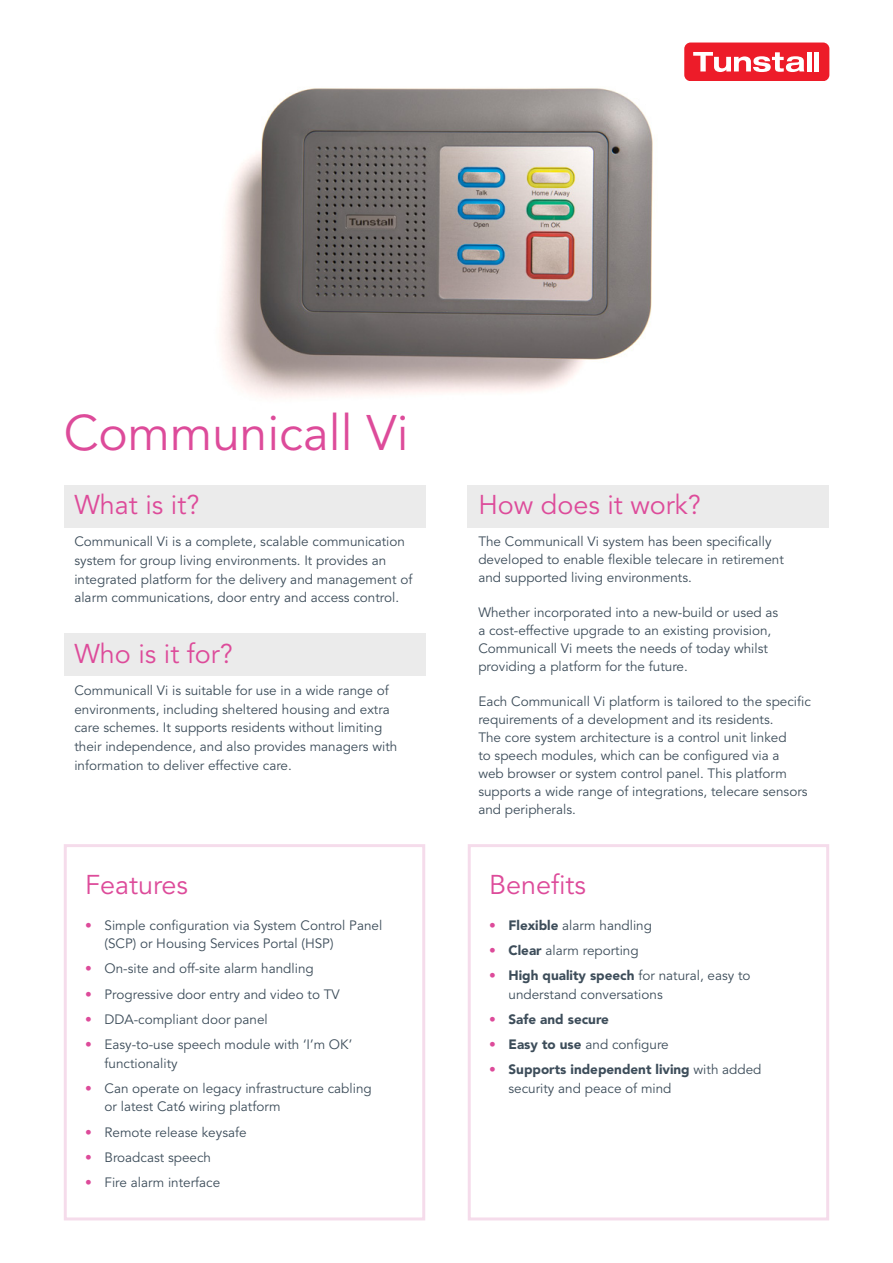
<style>
.page{position:relative;width:893px;height:1263px;background:#fff}
.page>*{position:absolute;margin:0;border:0;box-sizing:border-box;transform-origin:0 0}
.t1{font:49.5px "Avenir LT Std";color:#dd4b9a}
.t2{font:27px "Avenir LT Std";color:#dd4b9a}
.t3{font:13.5px/18.8px "Avenir LT Std";color:#3d4d5a}
.t4{font:900 13.5px "Avenir LT Std";color:#3d4d5a}
.s1{color:#dd4b9a}
.s2{font-weight:900;color:#dd4b9a}
.s3{font-weight:900}
</style>
<div class="page">
<img style="left:221px;top:42px;width:530px;height:355px">
<div style="left:684px;top:43px;width:145px;height:38px;background:#ed1c29;border-radius:6px"></div>
<svg style="left:693px;top:52px;width:111px;height:20px"></svg>
<hr style="left:807px;top:52px;width:4px;height:19px;background:#fff">
<div style="left:814px;top:52px;width:5px;height:19px;background:#fff"></div>
<div style="left:64px;top:485px;width:361px;height:42px;background:#ebebeb"></div>
<div style="left:468px;top:485px;width:361px;height:42px;background:#ebebeb"></div>
<div style="left:64px;top:634px;width:361px;height:42px;background:#ebebeb"></div>
<h1 class="t1" style="left:64px;top:404px;width:346px">Communicall Vi</h1>
<h2 class="t2" style="left:74px;top:489px;width:126px">What is it?</h2>
<h2 class="t2" style="left:478px;top:489px;width:224px">How does it work?</h2>
<p class="t3" style="left:74px;top:532px;width:339px">Communicall Vi is a complete, scalable communication system for group living environments. It provides an integrated platform for the delivery and management of alarm communications, door entry and access control.</p>
<p class="t3" style="left:478px;top:533px;width:307px;line-height:18px">The Communicall Vi system has been specifically developed to enable flexible telecare in retirement and supported living environments.</p>
<p class="t3" style="left:478px;top:604px;width:301px;line-height:18px">Whether incorporated into a new-build or used as a cost-effective upgrade to an existing provision, Communicall Vi meets the needs of today whilst providing a platform for the future.</p>
<p class="t3" style="left:478px;top:693px;width:334px;line-height:18px">Each Communicall Vi platform is tailored to the specific requirements of a development and its residents.<br>The core system architecture is a control unit linked<br>to speech modules, which can be configured via a<br>web browser or system control panel. This platform supports a wide range of integrations, telecare sensors and peripherals.</p>
<h2 class="t2" style="left:74px;top:638px;width:160px">Who is it for?</h2>
<p class="t3" style="left:74px;top:681px;width:325px">Communicall Vi is suitable for use in a wide range of environments, including sheltered housing and extra care schemes. It supports residents without limiting their independence, and also provides managers with information to deliver effective care.</p>
<h2 class="t2" style="left:85px;top:869px;width:105px">Features</h2>
<p class="t3" style="left:105px;top:916px;width:279px;text-indent:-19px"><span class="s1">•</span> Simple configuration via System Control Panel (SCP) or Housing Services Portal (HSP)</p>
<p class="t3" style="left:85px;top:960px;width:230px"><span class="s1">•</span> On-site and off-site alarm handling</p>
<p class="t3" style="left:85px;top:985px;width:256px"><span class="s1">•</span> Progressive door entry and video to TV</p>
<p class="t3" style="left:85px;top:1010px;width:184px"><span class="s1">•</span> DDA-compliant door panel</p>
<p class="t3" style="left:105px;top:1035px;width:249px;text-indent:-19px"><span class="s1">•</span> Easy-to-use speech module with ‘I’m OK’ functionality</p>
<p class="t3" style="left:105px;top:1079px;width:269px;text-indent:-19px"><span class="s1">•</span> Can operate on legacy infrastructure cabling or latest Cat6 wiring platform</p>
<p class="t3" style="left:85px;top:1123px;width:163px"><span class="s1">•</span> Remote release keysafe</p>
<p class="t3" style="left:85px;top:1148px;width:128px"><span class="s1">•</span> Broadcast speech</p>
<p class="t3" style="left:85px;top:1173px;width:137px"><span class="s1">•</span> Fire alarm interface</p>
<h2 class="t2" style="left:489px;top:869px;width:99px">Benefits</h2>
<p class="t3" style="left:489px;top:916px;width:165px"><span class="s2">•</span> <span class="s3">Flexible</span> alarm handling</p>
<p class="t3" style="left:489px;top:941px;width:151px"><span class="s2">•</span> <span class="s3">Clear</span> alarm reporting</p>
<p class="t3" style="left:508px;top:966px;width:244px;text-indent:-19px"><span class="s2">•</span> <span class="s3">High quality speech</span> for natural, easy to understand conversations</p>
<p class="t4" style="left:489px;top:1011px;width:121px"><span class="s1">•</span> Safe and secure</p>
<p class="t3" style="left:489px;top:1035px;width:181px"><span class="s2">•</span> <span class="s3">Easy to use</span> and configure</p>
<p class="t3" style="left:508px;top:1060px;width:255px;text-indent:-19px"><span class="s2">•</span> <span class="s3">Supports independent living</span> with added security and peace of mind</p>
</div>
